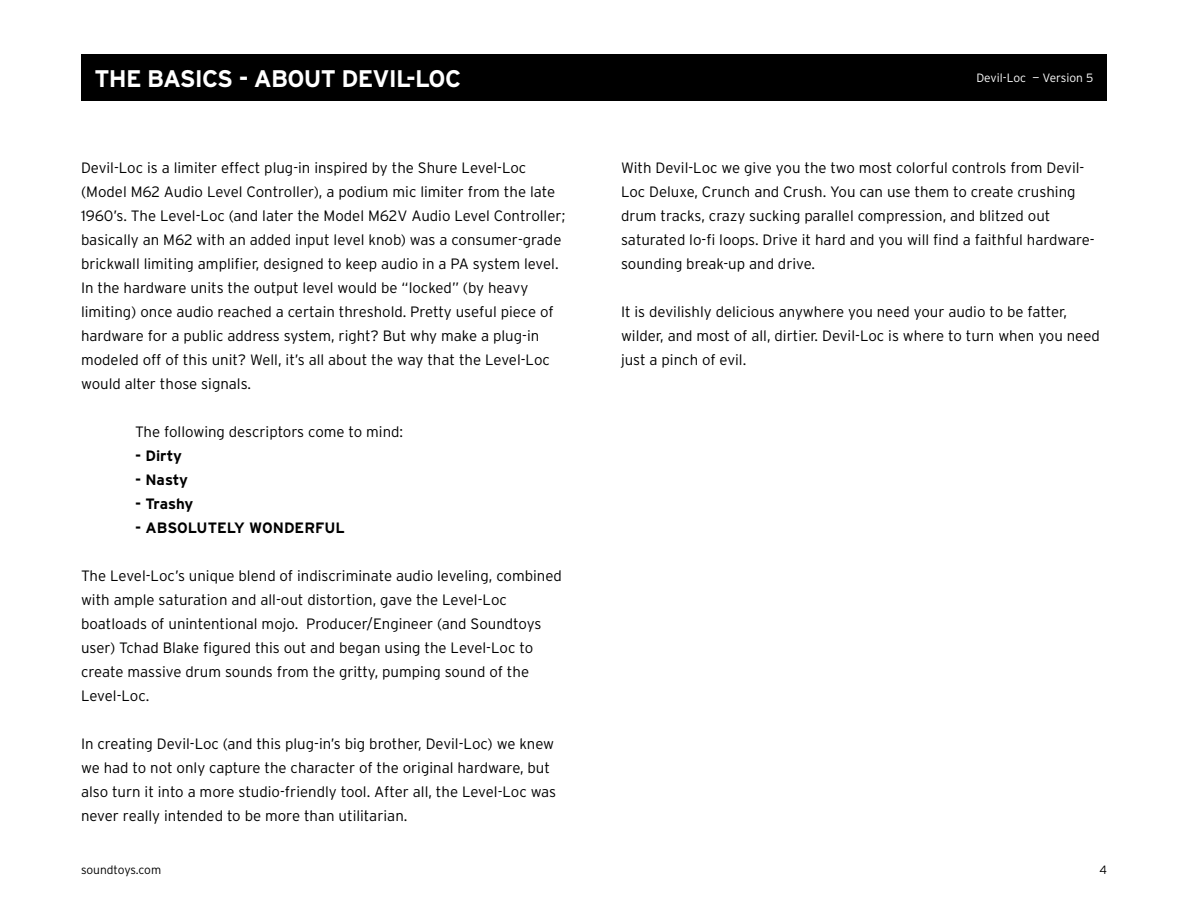
<style>
.page{position:relative;width:1188px;height:918px;background:#fff}
.page>*{position:absolute;margin:0;border:0;box-sizing:border-box;transform-origin:0 0}
.t1{font:700 24px "Interstate";letter-spacing:-.03em;color:#fff}
.t2{font:300 15px/24px "Interstate";color:#000}
.t3{font:700 15px "Interstate";color:#000}
.t4{font:300 12px "Interstate";color:#fff}
.t5{font:300 12px "Interstate";letter-spacing:-.005em;color:#000}
</style>
<div class="page">
<div style="left:81px;top:54px;width:1026px;height:47px;background:#000"></div>
<p class="t1" style="left:94px;top:65px;width:368px">THE BASICS - ABOUT DEVIL-LOC</p>
<p class="t4" style="left:976px;top:71px;width:119px">Devil-Loc — Version 5</p>
<p class="t2" style="left:81px;top:155px;width:486px">Devil-Loc is a limiter effect plug-in inspired by the Shure Level-Loc (Model M62 Audio Level Controller), a podium mic limiter from the late 1960’s. The Level-Loc (and later the Model M62V Audio Level Controller; basically an M62 with an added input level knob) was a consumer-grade brickwall limiting amplifier, designed to keep audio in a PA system level.<br>In the hardware units the output level would be “locked” (by heavy limiting) once audio reached a certain threshold. Pretty useful piece of hardware for a public address system, right? But why make a plug-in modeled off of this unit? Well, it’s all about the way that the Level-Loc would alter those signals.</p>
<p class="t2" style="left:135px;top:419px;width:270px">The following descriptors come to mind:</p>
<p class="t3" style="left:135px;top:447px;width:49px">- Dirty</p>
<p class="t3" style="left:135px;top:471px;width:55px">- Nasty</p>
<p class="t3" style="left:135px;top:495px;width:60px">- Trashy</p>
<p class="t3" style="left:135px;top:519px;width:211px">- ABSOLUTELY WONDERFUL</p>
<p class="t2" style="left:81px;top:563px;width:482px">The Level-Loc’s unique blend of indiscriminate audio leveling, combined with ample saturation and all-out distortion, gave the Level-Loc boatloads of unintentional mojo. Producer/Engineer (and Soundtoys user) Tchad Blake figured this out and began using the Level-Loc to create massive drum sounds from the gritty, pumping sound of the Level-Loc.</p>
<p class="t2" style="left:81px;top:731px;width:477px">In creating Devil-Loc (and this plug-in’s big brother, Devil-Loc) we knew we had to not only capture the character of the original hardware, but also turn it into a more studio-friendly tool. After all, the Level-Loc was never really intended to be more than utilitarian.</p>
<p class="t2" style="left:621px;top:155px;width:475px">With Devil-Loc we give you the two most colorful controls from Devil-Loc Deluxe, Crunch and Crush. You can use them to create crushing drum tracks, crazy sucking parallel compression, and blitzed out saturated lo-fi loops. Drive it hard and you will find a faithful hardware&shy;sounding break-up and drive.</p>
<p class="t2" style="left:621px;top:299px;width:480px">It is devilishly delicious anywhere you need your audio to be fatter, wilder, and most of all, dirtier. Devil-Loc is where to turn when you need just a pinch of evil.</p>
<p class="t5" style="left:81px;top:863px;width:82px">soundtoys.com</p>
<p class="t5" style="left:1100px;top:863px;width:9px">4</p>
</div>
